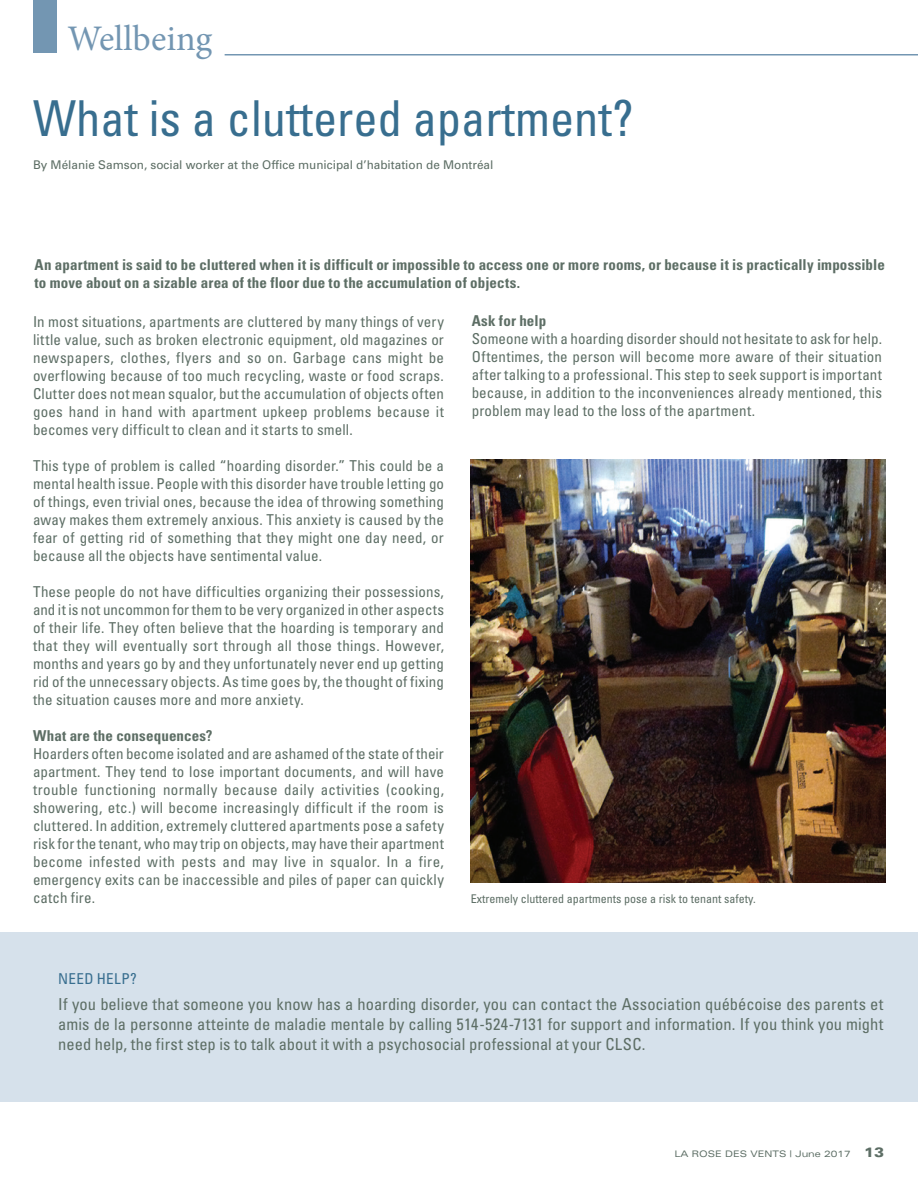
<style>
.page{position:relative;width:918px;height:1188px;background:#fff}
.page>*{position:absolute;margin:0;border:0;box-sizing:border-box;transform-origin:0 0}
._06-Auteur_445C_8_11{font:condensed 49.5px "Univers";color:#386e8f}
._00-Entete_de_chroni{font:36px "Minion Pro";color:#7396b2}
._03-TexteFR_445C-10{font:condensed 16.5px/19.8px "Univers";letter-spacing:.005em;color:#5d6e65;text-align:justify}
._03-TexteFR_445C-10-2{font:condensed 15px/18px "Univers";letter-spacing:.01em;color:#5d6e65;text-align:justify}
._03-TexteFR_445C-10-3{font:700 condensed 15px/18px "Univers";letter-spacing:.01em;color:#5d6e65}
._03-TexteFR_445C-10-4{font:condensed 15px "Univers";letter-spacing:.025em;color:#386e8f}
._06-Auteur_445C_8_11-2{font:12px "Univers";color:#5d6e65}
._05-LegendesFR_445C{font:condensed 12px "Univers";color:#5d6e65}
.t1{font:expanded 9px "Univers";color:#5d6e65}
.s1{font-weight:900;font-size:13.5px}
</style>
<div class="page">
<div style="left:33px;top:0;width:23px;height:53px;background:#7396b2"></div>
<hr style="left:225px;top:54px;width:693px;height:2px;background:#7396b2">
<img style="left:471px;top:459px;width:414px;height:424px">
<div style="left:0;top:932px;width:918px;height:170px;background:#d6e1eb"></div>
<p class="_00-Entete_de_chroni" style="left:68px;top:14px;width:146px">Wellbeing</p>
<p class="_06-Auteur_445C_8_11" style="left:33px;top:87px;width:602px">What is a cluttered apartment?</p>
<p class="_06-Auteur_445C_8_11-2" style="left:33px;top:158px;width:462px">By Mélanie Samson, social worker at the Office municipal d’habitation de Montréal</p>
<p class="_03-TexteFR_445C-10-3" style="left:35px;top:256px;width:852px">An apartment is said to be cluttered when it is difficult or impossible to access one or more rooms, or because it is practically impossible to move about on a sizable area of the floor due to the accumulation of objects.</p>
<p class="_03-TexteFR_445C-10-2" style="left:33px;top:312px;width:413px">In most situations, apartments are cluttered by many things of very little value, such as broken electronic equipment, old magazines or newspapers, clothes, flyers and so on. Garbage cans might be overflowing because of too much recycling, waste or food scraps.<br>Clutter does not mean squalor, but the accumulation of objects often goes hand in hand with apartment upkeep problems because it becomes very difficult to clean and it starts to smell.</p>
<p class="_03-TexteFR_445C-10-2" style="left:33px;top:456px;width:413px">This type of problem is called “hoarding disorder.” This could be a mental health issue. People with this disorder have trouble letting go of things, even trivial ones, because the idea of throwing something away makes them extremely anxious. This anxiety is caused by the fear of getting rid of something that they might one day need, or because all the objects have sentimental value.</p>
<p class="_03-TexteFR_445C-10-2" style="left:33px;top:583px;width:413px">These people do not have difficulties organizing their possessions, and it is not uncommon for them to be very organized in other aspects of their life. They often believe that the hoarding is temporary and that they will eventually sort through all those things. However, months and years go by and they unfortunately never end up getting rid of the unnecessary objects. As time goes by, the thought of fixing the situation causes more and more anxiety.</p>
<p class="_03-TexteFR_445C-10-3" style="left:33px;top:727px;width:181px">What are the consequences?</p>
<p class="_03-TexteFR_445C-10-2" style="left:33px;top:745px;width:413px">Hoarders often become isolated and are ashamed of the state of their apartment. They tend to lose important documents, and will have trouble functioning normally because daily activities (cooking, showering, etc.) will become increasingly difficult if the room is cluttered. In addition, extremely cluttered apartments pose a safety risk for the tenant, who may trip on objects, may have their apartment become infested with pests and may live in squalor. In a fire, emergency exits can be inaccessible and piles of paper can quickly catch fire.</p>
<p class="_03-TexteFR_445C-10-3" style="left:472px;top:312px;width:76px">Ask for help</p>
<p class="_03-TexteFR_445C-10-2" style="left:472px;top:330px;width:412px">Someone with a hoarding disorder should not hesitate to ask for help.<br>Oftentimes, the person will become more aware of their situation after talking to a professional. This step to seek support is important because, in addition to the inconveniences already mentioned, this problem may lead to the loss of the apartment.</p>
<p class="_05-LegendesFR_445C" style="left:471px;top:892px;width:286px">Extremely cluttered apartments pose a risk to tenant safety.</p>
<p class="_03-TexteFR_445C-10-4" style="left:58px;top:969px;width:80px">NEED HELP?</p>
<p class="_03-TexteFR_445C-10" style="left:58px;top:994px;width:827px">If you believe that someone you know has a hoarding disorder, you can contact the Association québécoise des parents et amis de la personne atteinte de maladie mentale by calling 514-524-7131 for support and information. If you think you might need help, the first step is to talk about it with a psychosocial professional at your CLSC.</p>
<p class="t1" style="left:675px;top:1148px;width:211px">LA ROSE DES VENTS | June 2017 <span class="s1">13</span></p>
</div>
